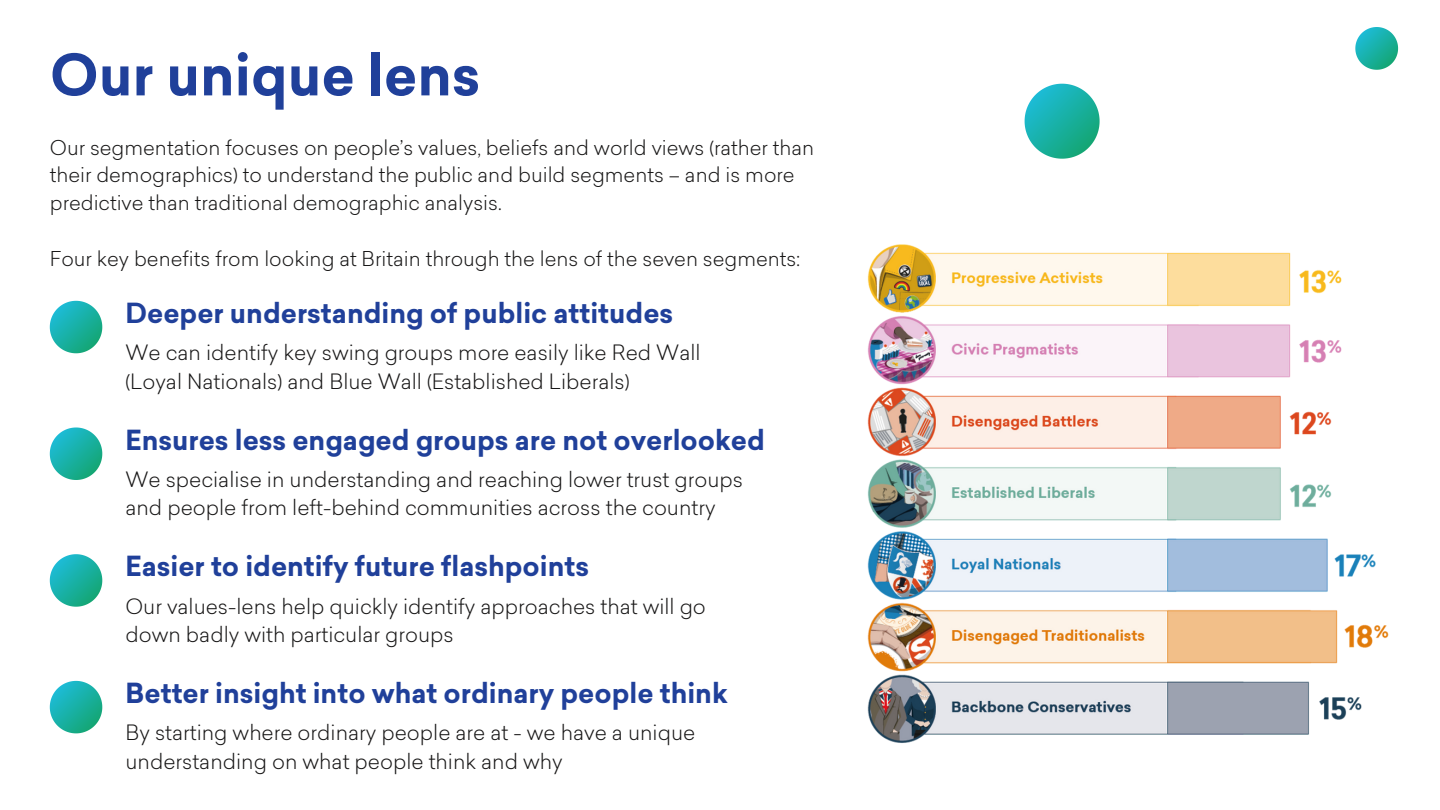
<style>
.page{position:relative;width:1440px;height:810px;background:#fff}
.page>*{position:absolute;margin:0;border:0;box-sizing:border-box;transform-origin:0 0}
.t1{font:700 56px "Sailec";color:#20409a}
.t2{font:700 27.1px "Sailec";color:#20409a}
.t3{font:300 20.7px/28.5px "Sailec";color:#171616}
.t4{font:300 20px/27.8px "Sailec";color:#171616}
</style>
<div class="page">
<svg style="left:50px;top:301px;width:52px;height:52px"></svg>
<svg style="left:1355px;top:27px;width:43px;height:43px"></svg>
<svg style="left:1025px;top:84px;width:75px;height:75px"></svg>
<svg style="left:50px;top:428px;width:52px;height:52px"></svg>
<svg style="left:50px;top:554px;width:52px;height:53px"></svg>
<svg style="left:50px;top:681px;width:52px;height:52px"></svg>
<img style="left:867px;top:244px;width:522px;height:499px">
<p class="t1" style="left:50px;top:53px;width:432px">Our unique lens</p>
<p class="t4" style="left:50px;top:136px;width:766px">Our segmentation focuses on people’s values, beliefs and world views (rather than their demographics) to understand the public and build segments – and is more predictive than traditional demographic analysis.</p>
<p class="t4" style="left:50px;top:247px;width:752px">Four key benefits from looking at Britain through the lens of the seven segments:</p>
<p class="t2" style="left:125px;top:303px;width:549px">Deeper understanding of public attitudes</p>
<p class="t3" style="left:125px;top:341px;width:577px">We can identify key swing groups more easily like Red Wall (Loyal Nationals) and Blue Wall (Established Liberals)</p>
<p class="t2" style="left:125px;top:429px;width:641px">Ensures less engaged groups are not overlooked</p>
<p class="t3" style="left:125px;top:468px;width:619px">We specialise in understanding and reaching lower trust groups and people from left-behind communities across the country</p>
<p class="t2" style="left:125px;top:556px;width:465px">Easier to identify future flashpoints</p>
<p class="t3" style="left:125px;top:594px;width:582px">Our values-lens help quickly identify approaches that will go down badly with particular groups</p>
<p class="t2" style="left:125px;top:683px;width:604px">Better insight into what ordinary people think</p>
<p class="t3" style="left:125px;top:721px;width:571px">By starting where ordinary people are at - we have a unique understanding on what people think and why</p>
</div>
